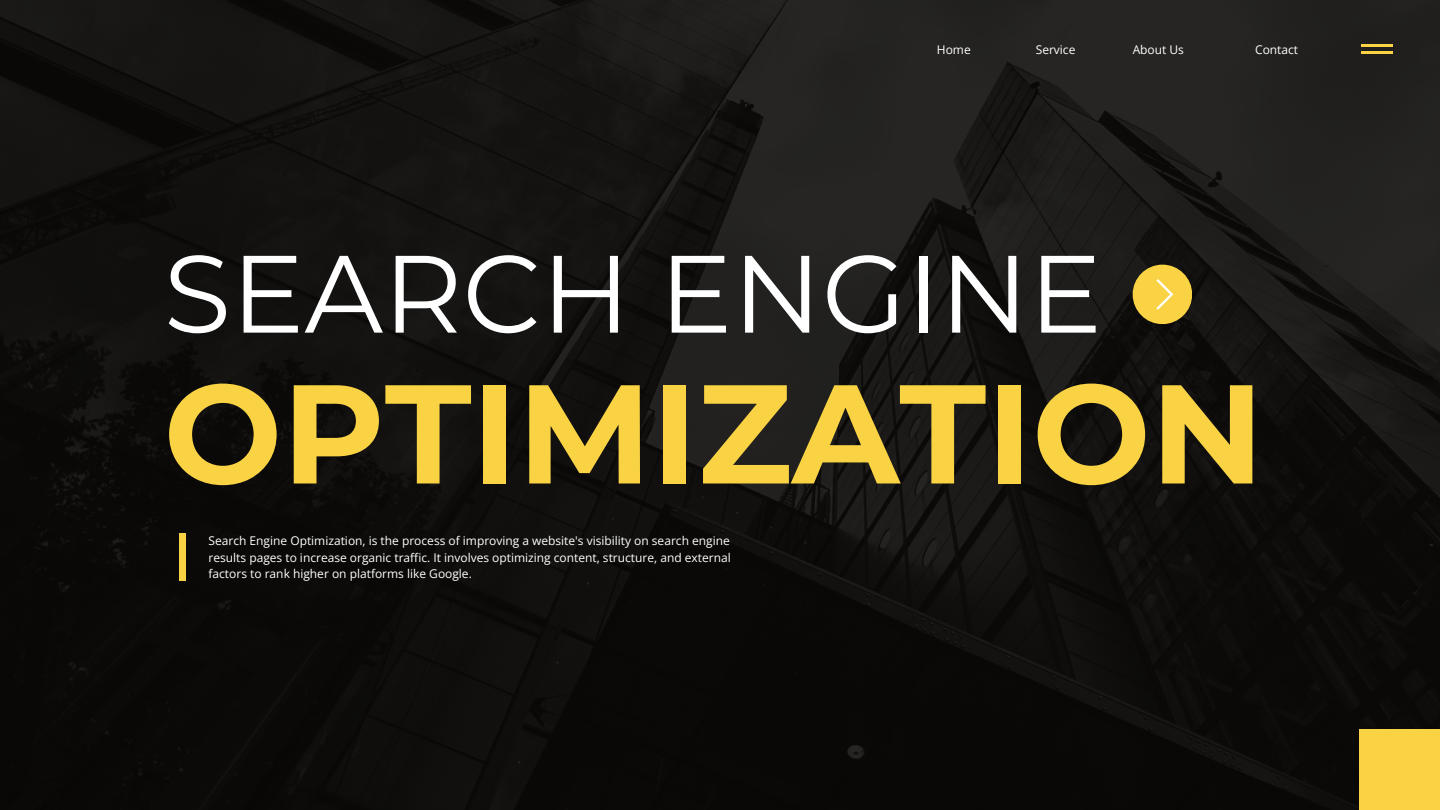
<style>
.page{position:relative;width:1440px;height:810px;background:#fff}
.page>*{position:absolute;margin:0;border:0;box-sizing:border-box;transform-origin:0 0}
.t1{font:700 140.4px "Montserrat";color:#fad344}
.t2{font:109.7px "Montserrat";color:#fff}
.t3{font:12px/16.5px "Open Sans";color:#fff;text-align:justify}
</style>
<div class="page">
<img style="left:0;top:0;width:1440px;height:810px">
<hr style="left:1362px;top:45px;width:31px;height:2px;background:#fad344">
<hr style="left:1362px;top:52px;width:31px;height:2px;background:#fad344">
<div style="left:1359px;top:729px;width:81px;height:81px;background:#fad344"></div>
<div style="left:1133px;top:265px;width:59px;height:59px;background:#fad344;border-radius:30px"></div>
<svg style="left:1156px;top:279px;width:17px;height:31px"></svg>
<div style="left:180px;top:533px;width:6px;height:48px;background:#fad344"></div>
<p class="t3" style="left:937px;top:41px;width:35px">Home</p>
<p class="t3" style="left:1036px;top:41px;width:41px">Service</p>
<p class="t3" style="left:1133px;top:41px;width:53px">About Us</p>
<p class="t3" style="left:1255px;top:41px;width:45px">Contact</p>
<p class="t2" style="left:164px;top:226px;width:940px">SEARCH ENGINE</p>
<h2 class="t1" style="left:164px;top:348px;width:1102px">OPTIMIZATION</h2>
<p class="t3" style="left:209px;top:532px;width:524px">Search Engine Optimization, is the process of improving a website's visibility on search engine results pages to increase organic traffic. It involves optimizing content, structure, and external factors to rank higher on platforms like Google.</p>
</div>
